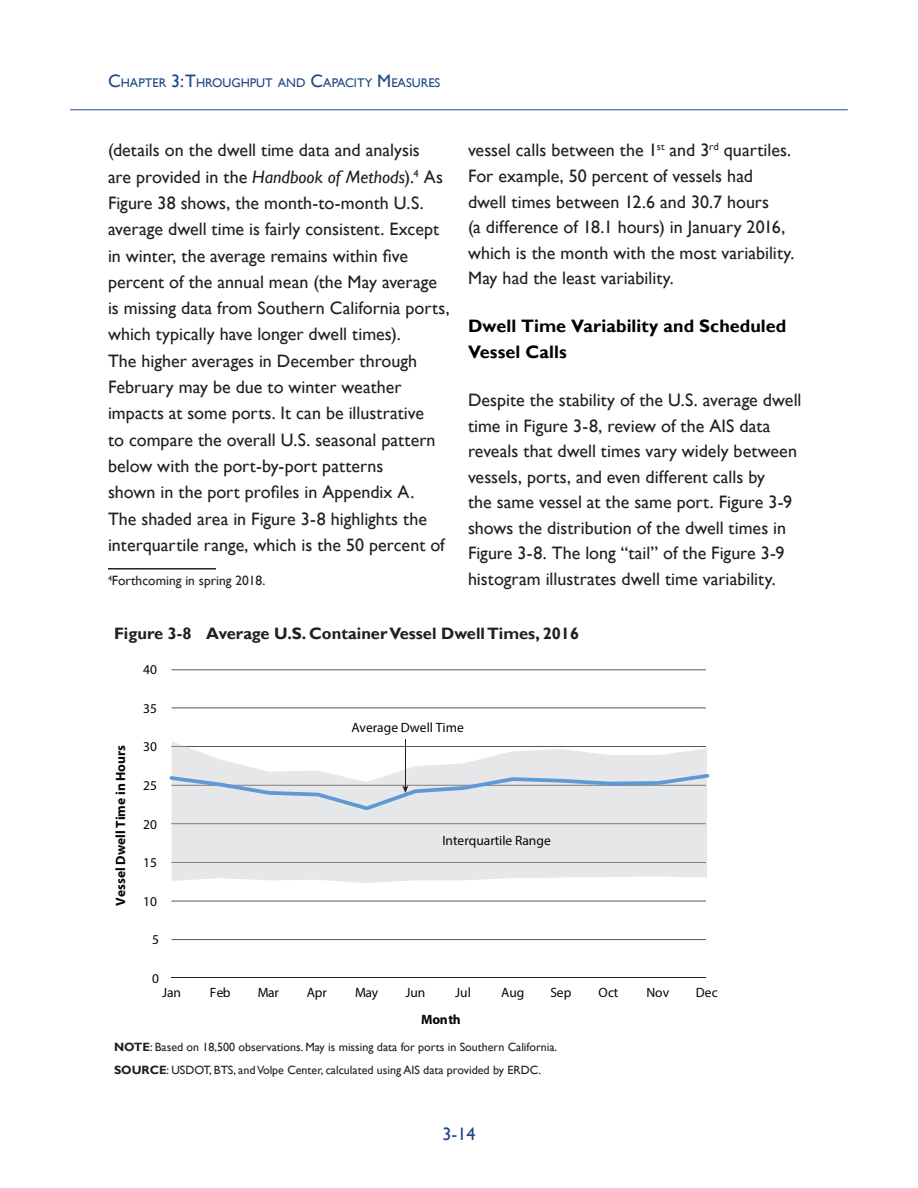
<style>
.page{position:relative;width:918px;height:1188px;background:#fff}
.page>*{position:absolute;margin:0;border:0;box-sizing:border-box;transform-origin:0 0}
.BODY{font:18px/26.2px "Gill Sans";color:#231f20}
.BODY-2{font:700 18px/25.5px "Gill Sans";letter-spacing:.005em;color:#000}
.t1{font:18px "Gill Sans";color:#1f4787}
.Table_Titles{font:700 16.5px "Gill Sans";color:#231f20}
.t2{font:13.5px "Myriad Pro";color:#050504}
.t3{font:700 13.5px "Myriad Pro";color:#050504}
.Footnotes{font:13.5px "Gill Sans";color:#231f20}
.t4{font:12.6px "Gill Sans";color:#1f4787}
.Key__Sources__Notes{font:12px "Gill Sans";color:#231f20}
.s1{font-size:18px}
.s2{font-style:italic}
.s3{font-weight:700}
</style>
<div class="page">
<hr style="left:171px;top:669px;width:535px;height:1px;background:#231f20">
<hr style="left:171px;top:708px;width:535px;height:1px;background:#231f20">
<hr style="left:171px;top:746px;width:535px;height:1px;background:#231f20">
<hr style="left:171px;top:823px;width:535px;height:1px;background:#231f20">
<hr style="left:171px;top:862px;width:535px;height:1px;background:#231f20">
<hr style="left:171px;top:901px;width:535px;height:1px;background:#231f20">
<hr style="left:171px;top:939px;width:535px;height:1px;background:#231f20">
<svg style="left:172px;top:741px;width:535px;height:142px;fill:#e6e7e9"></svg>
<svg style="left:172px;top:746px;width:534px;height:117px;fill:#e6e7e9"></svg>
<hr style="left:171px;top:977px;width:535px;height:1px;background:#231f20">
<hr style="left:405px;top:740px;width:1px;height:48px;background:#231f20">
<svg style="left:169px;top:774px;width:540px;height:36px;background:#d4dce3"></svg>
<hr style="left:108px;top:568px;width:108px;height:2px;background:#231f20">
<hr style="left:70px;top:109px;width:778px;height:1px;background:#1f4787">
<p class="t4" style="left:108px;top:76px;width:334px"><span class="s1">C</span>HAPTER <span class="s1">3:T</span>HROUGHPUT AND <span class="s1">C</span>APACITY <span class="s1">M</span>EASURES</p>
<p class="BODY" style="left:108px;top:138px;width:343px">(details on the dwell time data and analysis<br>are provided in the <span class="s2">Handbook of Methods</span>).<sup>4</sup> As Figure 38 shows, the month-to-month U.S. average dwell time is fairly consistent. Except in winter, the average remains within five percent of the annual mean (the May average is missing data from Southern California ports, which typically have longer dwell times).<br>The higher averages in December through February may be due to winter weather impacts at some ports. It can be illustrative<br>to compare the overall U.S. seasonal pattern below with the port-by-port patterns<br>shown in the port profiles in Appendix A.<br>The shaded area in Figure 3-8 highlights the interquartile range, which is the 50 percent of</p>
<p class="Footnotes" style="left:108px;top:573px;width:159px"><sup>4</sup>Forthcoming in spring 2018.</p>
<p class="BODY" style="left:468px;top:138px;width:328px;line-height:25.5px">vessel calls between the 1<sup>st</sup> and 3<sup>rd</sup> quartiles.<br>For example, 50 percent of vessels had dwell times between 12.6 and 30.7 hours<br>(a difference of 18.1 hours) in January 2016, which is the month with the most variability.<br>May had the least variability.</p>
<p class="BODY-2" style="left:468px;top:314px;width:320px">Dwell Time Variability and Scheduled<br>Vessel Calls</p>
<p class="BODY" style="left:468px;top:388px;width:335px;line-height:25.5px">Despite the stability of the U.S. average dwell time in Figure 3-8, review of the AIS data reveals that dwell times vary widely between vessels, ports, and even different calls by<br>the same vessel at the same port. Figure 3-9 shows the distribution of the dwell times in Figure 3-8. The long “tail” of the Figure 3-9 histogram illustrates dwell time variability.</p>
<p class="Table_Titles" style="left:114px;top:623px;width:467px">Figure 3-8 Average U.S. Container Vessel Dwell Times, 2016</p>
<p class="t2" style="left:143px;top:661px;width:15px">40</p>
<p class="t3" style="left:112px;top:906px;width:162px;rotate:-90deg">Vessel Dwell Time in Hours</p>
<p class="t2" style="left:143px;top:700px;width:15px">35</p>
<p class="t2" style="left:143px;top:739px;width:15px">30</p>
<p class="t2" style="left:143px;top:777px;width:15px">25</p>
<p class="t2" style="left:143px;top:816px;width:15px">20</p>
<p class="t2" style="left:143px;top:854px;width:15px">15</p>
<p class="t2" style="left:143px;top:893px;width:15px">10</p>
<p class="t2" style="left:152px;top:931px;width:8px">5</p>
<p class="t2" style="left:152px;top:970px;width:8px">0</p>
<p class="t2" style="left:351px;top:719px;width:114px">Average Dwell Time</p>
<p class="t2" style="left:442px;top:832px;width:110px">Interquartile Range</p>
<p class="t2" style="left:162px;top:984px;width:20px">Jan</p>
<p class="t2" style="left:210px;top:984px;width:22px">Feb</p>
<p class="t2" style="left:258px;top:984px;width:23px">Mar</p>
<p class="t2" style="left:307px;top:984px;width:22px">Apr</p>
<p class="t2" style="left:355px;top:984px;width:25px">May</p>
<p class="t2" style="left:405px;top:984px;width:21px">Jun</p>
<p class="t2" style="left:455px;top:984px;width:17px">Jul</p>
<p class="t2" style="left:501px;top:984px;width:25px">Aug</p>
<p class="t2" style="left:551px;top:984px;width:22px">Sep</p>
<p class="t2" style="left:599px;top:984px;width:21px">Oct</p>
<p class="t2" style="left:647px;top:984px;width:24px">Nov</p>
<p class="t2" style="left:696px;top:984px;width:24px">Dec</p>
<p class="t3" style="left:421px;top:1011px;width:41px">Month</p>
<p class="Key__Sources__Notes" style="left:114px;top:1040px;width:445px"><span class="s3">NOTE</span>: Based on 18,500 observations. May is missing data for ports in Southern California.</p>
<p class="Key__Sources__Notes" style="left:114px;top:1063px;width:429px"><span class="s3">SOURCE</span>: USDOT, BTS, and Volpe Center, calculated using AIS data provided by ERDC.</p>
<p class="t1" style="left:443px;top:1124px;width:34px">3-14</p>
</div>
